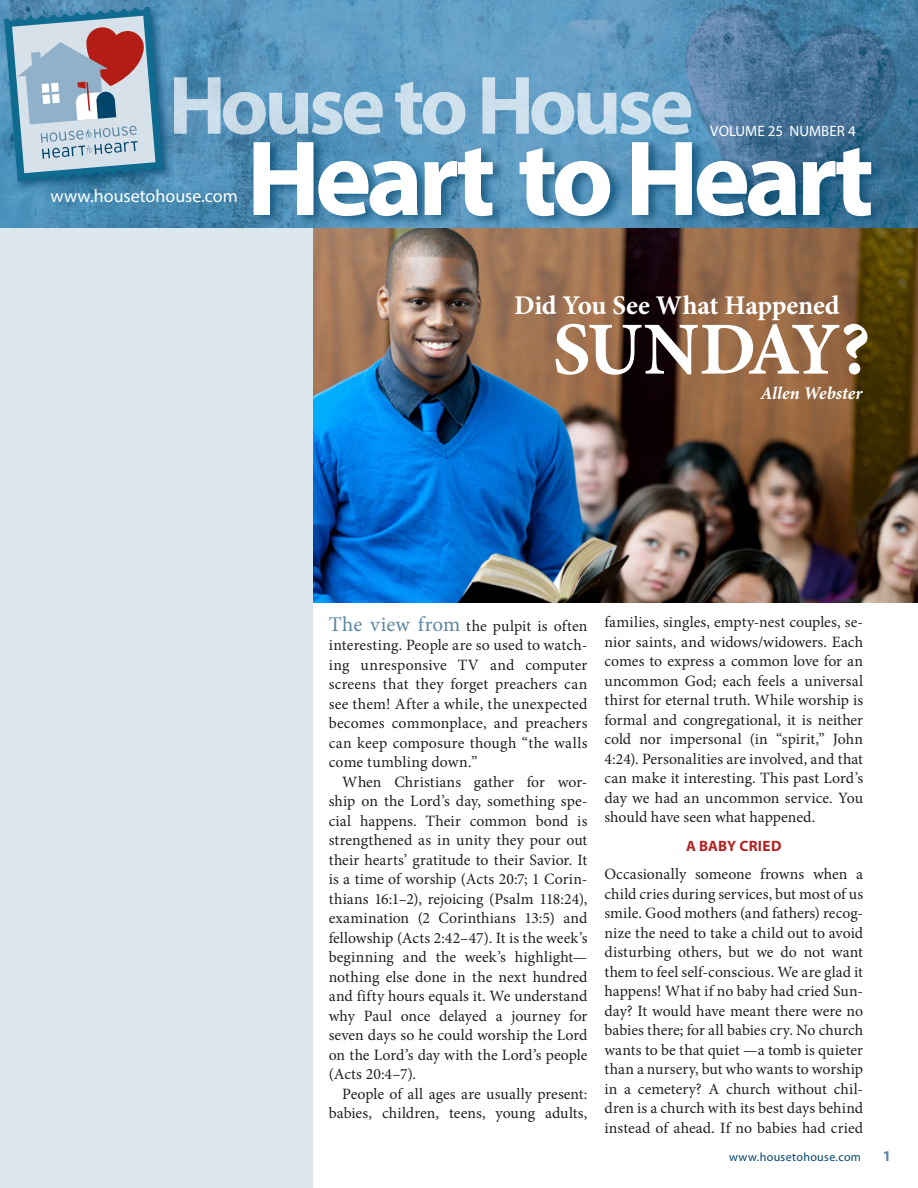
<style>
.page{position:relative;width:918px;height:1188px;background:#fff}
.page>*{position:absolute;margin:0;border:0;box-sizing:border-box;transform-origin:0 0}
.Side_Article_Heading{font:700 75px "Minion Pro";letter-spacing:-.045em;color:#fff}
.Side_Article_Heading-2{font:700 27px "Minion Pro";letter-spacing:-.01em;color:#fff}
.t1{font:18px "Myriad Pro";color:#fff}
.Body_Serif{font:italic 700 18px "Minion Pro";color:#fff}
.t2{font:15.75px/19.5px "Minion Pro";letter-spacing:.005em;color:#231f20;text-align:justify}
.t3{font:15px "Myriad Pro";color:#fff}
.t4{font:700 15px "Myriad Pro";letter-spacing:.015em;color:#b22423}
.t5{font:700 15px "Myriad Pro";color:#5c87a1}
.t6{font:12px "Myriad Pro";letter-spacing:.03em;color:#00446a}
.s1{font-size:21px;color:#5c87a1}
</style>
<div class="page">
<img style="left:313px;top:228px;width:605px;height:374px">
<div style="left:0;top:0;width:313px;height:1188px;background:#dce7ee"></div>
<img style="left:0;top:0;width:918px;height:228px">
<div style="left:1px;top:3px;width:174px;height:191px;background:#00446a;opacity:.75"></div>
<svg style="left:4px;top:6px;width:159px;height:176px"></svg>
<svg style="left:174px;top:77px;width:517px;height:58px;background:#8fb8d3"></svg>
<div style="left:252px;top:137px;width:634px;height:90px;background:#00446a;opacity:.65"></div>
<svg style="left:254px;top:142px;width:617px;height:74px"></svg>
<p class="t1" style="left:51px;top:184px;width:189px">www.housetohouse.com</p>
<p class="t3" style="left:710px;top:122px;width:147px">VOLUME 25 NUMBER 4</p>
<p class="Side_Article_Heading-2" style="left:514px;top:286px;width:327px">Did You See What Happened</p>
<p class="Side_Article_Heading" style="left:553px;top:297px;width:319px">SUNDAY?</p>
<p class="Body_Serif" style="left:760px;top:381px;width:104px">Allen Webster</p>
<p class="t2" style="left:329px;top:616px;width:260px"><span class="s1">The view from</span> the pulpit is often interesting. People are so used to watch&shy;ing unresponsive TV and computer screens that they forget preachers can see them! After a while, the unexpected becomes commonplace, and preachers can keep composure though “the walls come tumbling down.”</p>
<p class="t2" style="left:329px;top:772px;width:260px;text-indent:14px">When Christians gather for wor&shy;ship on the Lord’s day, something spe&shy;cial happens. Their common bond is strengthened as in unity they pour out their hearts’ gratitude to their Savior. It is a time of worship (Acts 20:7; 1 Corin&shy;thians 16:1–2), rejoicing (Psalm 118:24), examination (2 Corinthians 13:5) and fellowship (Acts 2:42–47). It is the week’s beginning and the week’s highlight— nothing else done in the next hundred and fifty hours equals it. We understand why Paul once delayed a journey for seven days so he could worship the Lord on the Lord’s day with the Lord’s people (Acts 20:4–7).</p>
<p class="t2" style="left:329px;top:1084px;width:260px;text-align:right">People of all ages are usually present: babies, children, teens, young adults,</p>
<p class="t2" style="left:604px;top:612px;width:260px">families, singles, empty-nest couples, se&shy;nior saints, and widows/widowers. Each comes to express a common love for an uncommon God; each feels a universal thirst for eternal truth. While worship is formal and congregational, it is neither cold nor impersonal (in “spirit,” John 4:24). Personalities are involved, and that can make it interesting. This past Lord’s day we had an uncommon service. You should have seen what happened.</p>
<p class="t4" style="left:686px;top:836px;width:97px">A BABY CRIED</p>
<p class="t2" style="left:604px;top:864px;width:260px">Occasionally someone frowns when a child cries during services, but most of us smile. Good mothers (and fathers) recog&shy;nize the need to take a child out to avoid disturbing others, but we do not want them to feel self-conscious. We are glad it happens! What if no baby had cried Sun&shy;day? It would have meant there were no babies there; for all babies cry. No church wants to be that quiet —a tomb is quieter than a nursery, but who wants to worship in a cemetery? A church without chil&shy;dren is a church with its best days behind instead of ahead. If no babies had cried</p>
<p class="t6" style="left:729px;top:1150px;width:133px">www.housetohouse.com</p>
<p class="t5" style="left:883px;top:1146px;width:10px">1</p>
</div>
